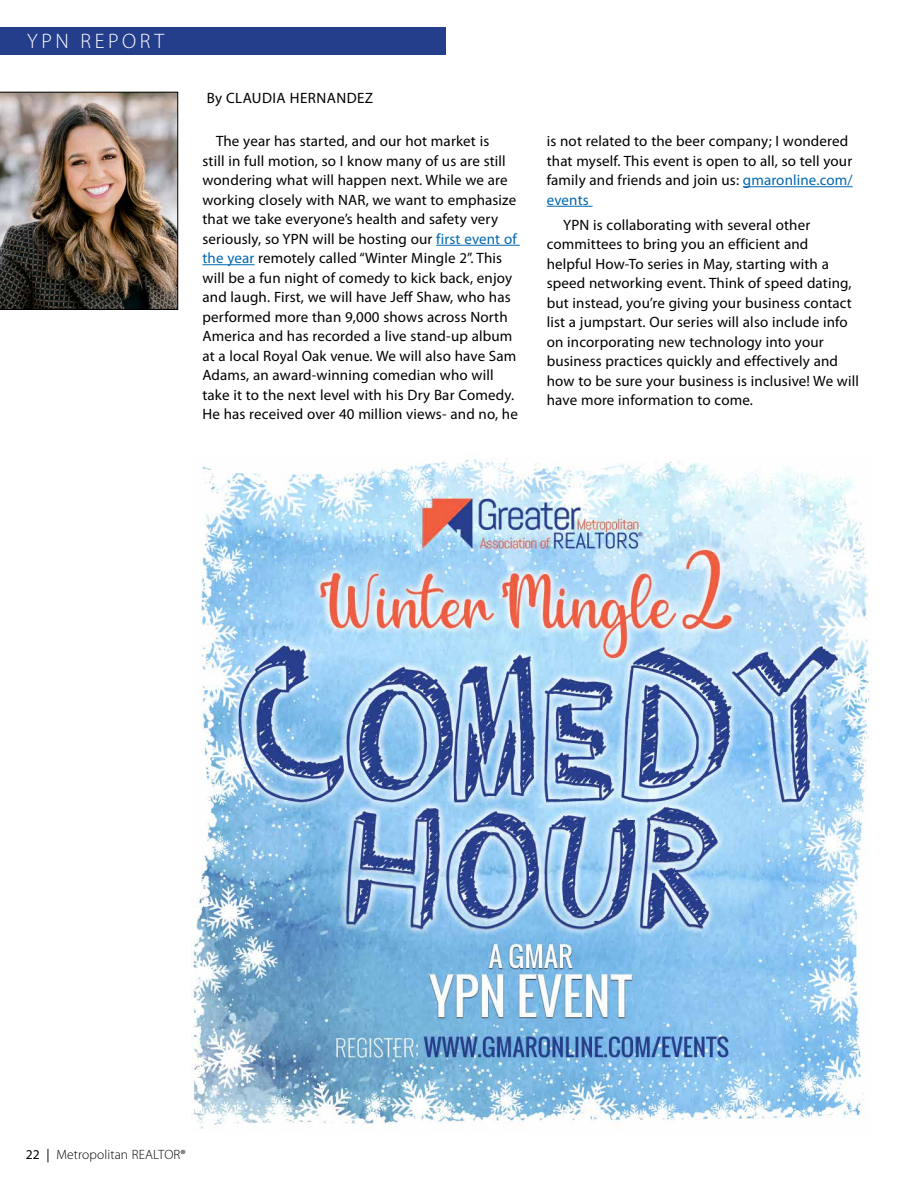
<style>
.page{position:relative;width:918px;height:1188px;background:#fff}
.page>*{position:absolute;margin:0;border:0;box-sizing:border-box;transform-origin:0 0}
.t1{font:300 21px "Myriad Pro";letter-spacing:.17em;color:#fff}
.t2{font:15px/19.5px "Myriad Pro";letter-spacing:.01em;color:#000}
.t3{font:15px "Myriad Pro";letter-spacing:.03em;color:#000}
.t4{font:300 13.5px "Myriad Pro";letter-spacing:.01em;color:#000}
.s1{color:#0067b1}
.s2{font-weight:400}
</style>
<div class="page">
<div style="left:0;top:27px;width:446px;height:27px;background:#243e8c"></div>
<img style="left:2px;top:94px;width:174px;height:214px">
<div style="left:0;top:92px;width:178px;height:218px;border:1px solid #000"></div>
<hr style="left:436px;top:245px;width:84px;height:1px;background:#0067b1">
<hr style="left:202px;top:264px;width:53px;height:1px;background:#0067b1">
<hr style="left:743px;top:186px;width:110px;height:1px;background:#0067b1">
<hr style="left:547px;top:206px;width:46px;height:1px;background:#0067b1">
<img style="left:191px;top:458px;width:679px;height:671px">
<h1 class="t1" style="left:27px;top:30px;width:138px">YPN REPORT</h1>
<p class="t3" style="left:207px;top:90px;width:168px">By CLAUDIA HERNANDEZ</p>
<p class="t2" style="left:202px;top:132px;width:317px;text-indent:14px">The year has started, and our hot market is<br>still in full motion, so I know many of us are still wondering what will happen next. While we are working closely with NAR, we want to emphasize that we take everyone’s health and safety very seriously, so YPN will be hosting our <span class="s1">first event of the year</span> remotely called “Winter Mingle 2”. This will be a fun night of comedy to kick back, enjoy and laugh. First, we will have Jeff Shaw, who has performed more than 9,000 shows across North America and has recorded a live stand-up album at a local Royal Oak venue. We will also have Sam Adams, an award-winning comedian who will take it to the next level with his Dry Bar Comedy.<br>He has received over 40 million views- and no, he</p>
<p class="t2" style="left:547px;top:132px;width:307px">is not related to the beer company; I wondered that myself. This event is open to all, so tell your family and friends and join us: <span class="s1">gmaronline.com/ events</span></p>
<p class="t2" style="left:547px;top:215px;width:314px;text-indent:16px">YPN is collaborating with several other committees to bring you an efficient and<br>helpful How-To series in May, starting with a speed networking event. Think of speed dating, but instead, you’re giving your business contact list a jumpstart. Our series will also include info on incorporating new technology into your business practices quickly and effectively and how to be sure your business is inclusive! We will have more information to come.</p>
<p class="t4" style="left:26px;top:1148px;width:161px"><span class="s2">22 |</span> Metropolitan REALTOR®</p>
</div>
